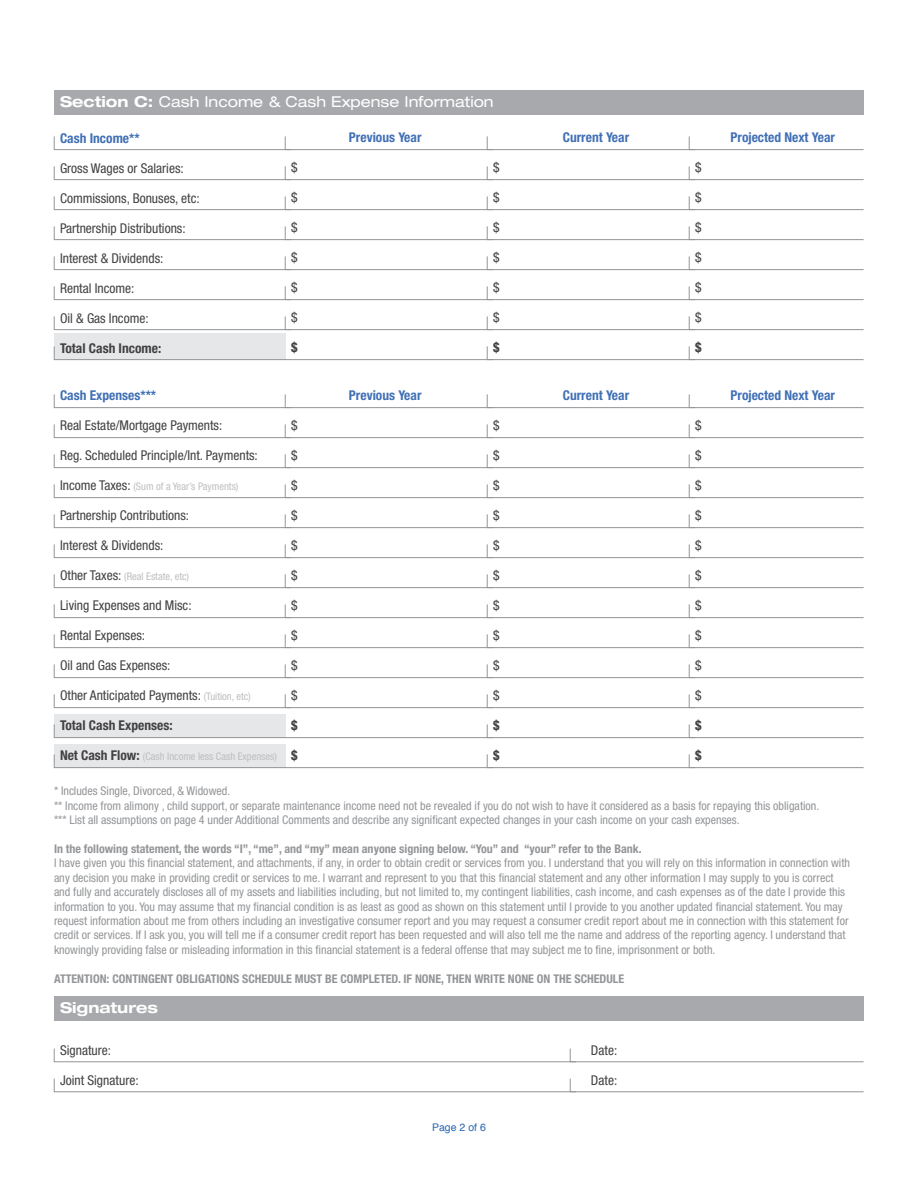
<style>
.page{position:relative;width:918px;height:1188px;background:#fff}
.page>*{position:absolute;margin:0;border:0;box-sizing:border-box;transform-origin:0 0}
.t1{font:expanded 15px "Helvetica Neue";color:#fff}
.t2{font:700 expanded 15px "Helvetica Neue";color:#fff}
.t3{font:condensed 13.5px "Helvetica Neue";color:#414042}
.t4{font:700 condensed 13.5px "Helvetica Neue";color:#4170b5}
.t5{font:700 condensed 13.5px "Helvetica Neue";color:#414042}
.t6{font:condensed 12px/14.4px "Helvetica Neue";color:#939598}
.t7{font:700 condensed 12px "Helvetica Neue";color:#939598}
.t8{font:condensed 10.5px "Helvetica Neue";color:#bcbec0}
.t9{font:10.5px "Helvetica";color:#2566af}
.s1{font-weight:700}
.s2{font-size:13.5px;color:#414042}
.s3{font-size:10.5px;color:#bcbec0}
.s4{font-weight:700;font-size:13.5px;color:#414042}
</style>
<div class="page">
<div style="left:54px;top:333px;width:231px;height:27px;background:#e6e7e8"></div>
<div style="left:54px;top:744px;width:231px;height:24px;background:#e6e7e8"></div>
<div style="left:54px;top:714px;width:231px;height:24px;background:#e6e7e8"></div>
<div style="left:54px;top:90px;width:810px;height:24px;background:#a7a9ac"></div>
<div style="left:54px;top:996px;width:810px;height:24px;background:#a7a9ac"></div>
<svg style="left:54px;top:136px;width:810px;height:14px"></svg>
<svg style="left:54px;top:346px;width:810px;height:14px"></svg>
<svg style="left:54px;top:604px;width:810px;height:14px"></svg>
<svg style="left:54px;top:166px;width:810px;height:14px"></svg>
<svg style="left:54px;top:424px;width:810px;height:14px"></svg>
<svg style="left:54px;top:394px;width:810px;height:14px"></svg>
<svg style="left:54px;top:634px;width:810px;height:14px"></svg>
<svg style="left:54px;top:196px;width:810px;height:14px"></svg>
<svg style="left:54px;top:454px;width:810px;height:14px"></svg>
<svg style="left:54px;top:664px;width:810px;height:14px"></svg>
<svg style="left:54px;top:1048px;width:810px;height:14px"></svg>
<svg style="left:54px;top:1078px;width:810px;height:14px"></svg>
<svg style="left:54px;top:226px;width:810px;height:14px"></svg>
<svg style="left:54px;top:484px;width:810px;height:14px"></svg>
<svg style="left:54px;top:694px;width:810px;height:14px"></svg>
<svg style="left:54px;top:256px;width:810px;height:14px"></svg>
<svg style="left:54px;top:514px;width:810px;height:14px"></svg>
<svg style="left:54px;top:724px;width:810px;height:14px"></svg>
<svg style="left:54px;top:286px;width:810px;height:14px"></svg>
<svg style="left:54px;top:544px;width:810px;height:14px"></svg>
<svg style="left:54px;top:754px;width:810px;height:14px"></svg>
<svg style="left:54px;top:316px;width:810px;height:14px"></svg>
<svg style="left:54px;top:574px;width:810px;height:14px"></svg>
<p class="t1" style="left:60px;top:93px;width:435px"><span class="s1">Section C:</span> Cash Income &amp; Cash Expense Information</p>
<p class="t4" style="left:60px;top:130px;width:81px">Cash Income**</p>
<p class="t3" style="left:60px;top:160px;width:125px">Gross Wages or Salaries:</p>
<p class="t3" style="left:60px;top:190px;width:141px">Commissions, Bonuses, etc:</p>
<p class="t3" style="left:60px;top:220px;width:127px">Partnership Distributions:</p>
<p class="t3" style="left:60px;top:250px;width:105px">Interest &amp; Dividends:</p>
<p class="t3" style="left:60px;top:280px;width:76px">Rental Income:</p>
<p class="t3" style="left:60px;top:310px;width:90px">Oil &amp; Gas Income:</p>
<p class="t5" style="left:60px;top:340px;width:103px">Total Cash Income:</p>
<p class="t3" style="left:291px;top:160px;width:8px">$</p>
<p class="t3" style="left:291px;top:190px;width:8px">$</p>
<p class="t3" style="left:291px;top:220px;width:8px">$</p>
<p class="t3" style="left:291px;top:250px;width:8px">$</p>
<p class="t3" style="left:291px;top:280px;width:8px">$</p>
<p class="t3" style="left:291px;top:310px;width:8px">$</p>
<p class="t5" style="left:291px;top:339px;width:8px">$</p>
<p class="t4" style="left:60px;top:387px;width:98px">Cash Expenses***</p>
<p class="t3" style="left:60px;top:418px;width:164px">Real Estate/Mortgage Payments:</p>
<p class="t3" style="left:60px;top:448px;width:199px">Reg. Scheduled Principle/Int. Payments:</p>
<p class="t8" style="left:60px;top:481px;width:180px"><span class="s2">Income Taxes:</span> (Sum of a Year’s Payments)</p>
<p class="t3" style="left:60px;top:508px;width:131px">Partnership Contributions:</p>
<p class="t3" style="left:60px;top:538px;width:105px">Interest &amp; Dividends:</p>
<p class="t8" style="left:60px;top:571px;width:131px"><span class="s2">Other Taxes:</span> (Real Estate, etc)</p>
<p class="t3" style="left:60px;top:598px;width:133px">Living Expenses and Misc:</p>
<p class="t3" style="left:60px;top:628px;width:87px">Rental Expenses:</p>
<p class="t3" style="left:60px;top:658px;width:112px">Oil and Gas Expenses:</p>
<p class="t3" style="left:60px;top:688px;width:192px">Other Anticipated Payments: <span class="s3">(Tuition, etc)</span></p>
<p class="t5" style="left:60px;top:718px;width:114px">Total Cash Expenses:</p>
<p class="t8" style="left:60px;top:751px;width:219px"><span class="s4">Net Cash Flow:</span> (Cash Income less Cash Expenses)</p>
<p class="t3" style="left:291px;top:418px;width:8px">$</p>
<p class="t3" style="left:291px;top:448px;width:8px">$</p>
<p class="t3" style="left:291px;top:478px;width:8px">$</p>
<p class="t3" style="left:291px;top:508px;width:8px">$</p>
<p class="t3" style="left:291px;top:538px;width:8px">$</p>
<p class="t3" style="left:291px;top:568px;width:8px">$</p>
<p class="t3" style="left:291px;top:598px;width:8px">$</p>
<p class="t3" style="left:291px;top:628px;width:8px">$</p>
<p class="t3" style="left:291px;top:658px;width:8px">$</p>
<p class="t3" style="left:291px;top:688px;width:8px">$</p>
<p class="t5" style="left:291px;top:717px;width:8px">$</p>
<p class="t5" style="left:291px;top:747px;width:8px">$</p>
<p class="t4" style="left:349px;top:130px;width:74px">Previous Year</p>
<p class="t4" style="left:349px;top:388px;width:74px">Previous Year</p>
<p class="t3" style="left:493px;top:160px;width:8px">$</p>
<p class="t3" style="left:493px;top:190px;width:8px">$</p>
<p class="t3" style="left:493px;top:220px;width:8px">$</p>
<p class="t3" style="left:493px;top:250px;width:8px">$</p>
<p class="t3" style="left:493px;top:280px;width:8px">$</p>
<p class="t3" style="left:493px;top:310px;width:8px">$</p>
<p class="t5" style="left:493px;top:339px;width:8px">$</p>
<p class="t3" style="left:493px;top:418px;width:8px">$</p>
<p class="t3" style="left:493px;top:448px;width:8px">$</p>
<p class="t3" style="left:493px;top:478px;width:8px">$</p>
<p class="t3" style="left:493px;top:508px;width:8px">$</p>
<p class="t3" style="left:493px;top:538px;width:8px">$</p>
<p class="t3" style="left:493px;top:568px;width:8px">$</p>
<p class="t3" style="left:493px;top:598px;width:8px">$</p>
<p class="t3" style="left:493px;top:628px;width:8px">$</p>
<p class="t3" style="left:493px;top:658px;width:8px">$</p>
<p class="t3" style="left:493px;top:688px;width:8px">$</p>
<p class="t5" style="left:493px;top:717px;width:8px">$</p>
<p class="t5" style="left:493px;top:747px;width:8px">$</p>
<p class="t4" style="left:563px;top:130px;width:68px">Current Year</p>
<p class="t4" style="left:563px;top:388px;width:68px">Current Year</p>
<p class="t3" style="left:695px;top:160px;width:8px">$</p>
<p class="t3" style="left:695px;top:190px;width:8px">$</p>
<p class="t3" style="left:695px;top:220px;width:8px">$</p>
<p class="t3" style="left:695px;top:250px;width:8px">$</p>
<p class="t3" style="left:695px;top:280px;width:8px">$</p>
<p class="t3" style="left:695px;top:310px;width:8px">$</p>
<p class="t5" style="left:695px;top:339px;width:8px">$</p>
<p class="t3" style="left:695px;top:418px;width:8px">$</p>
<p class="t3" style="left:695px;top:448px;width:8px">$</p>
<p class="t3" style="left:695px;top:478px;width:8px">$</p>
<p class="t3" style="left:695px;top:508px;width:8px">$</p>
<p class="t3" style="left:695px;top:538px;width:8px">$</p>
<p class="t3" style="left:695px;top:568px;width:8px">$</p>
<p class="t3" style="left:695px;top:598px;width:8px">$</p>
<p class="t3" style="left:695px;top:628px;width:8px">$</p>
<p class="t3" style="left:695px;top:658px;width:8px">$</p>
<p class="t3" style="left:695px;top:688px;width:8px">$</p>
<p class="t5" style="left:695px;top:717px;width:8px">$</p>
<p class="t5" style="left:695px;top:747px;width:8px">$</p>
<p class="t4" style="left:731px;top:130px;width:106px">Projected Next Year</p>
<p class="t4" style="left:731px;top:388px;width:106px">Projected Next Year</p>
<p class="t6" style="left:54px;top:784px;width:767px">* Includes Single, Divorced, &amp; Widowed.<br>** Income from alimony , child support, or separate maintenance income need not be revealed if you do not wish to have it considered as a basis for repaying this obligation. *** List all assumptions on page 4 under Additional Comments and describe any significant expected changes in your cash income on your cash expenses.</p>
<p class="t7" style="left:54px;top:842px;width:589px">In the following statement, the words “I”, “me”, and “my” mean anyone signing below. “You” and “your” refer to the Bank.</p>
<p class="t6" style="left:54px;top:856px;width:798px">I have given you this financial statement, and attachments, if any, in order to obtain credit or services from you. I understand that you will rely on this information in connection with any decision you make in providing credit or services to me. I warrant and represent to you that this financial statement and any other information I may supply to you is correct and fully and accurately discloses all of my assets and liabilities including, but not limited to, my contingent liabilities, cash income, and cash expenses as of the date I provide this information to you. You may assume that my financial condition is as least as good as shown on this statement until I provide to you another updated financial statement. You may request information about me from others including an investigative consumer report and you may request a consumer credit report about me in connection with this statement for credit or services. If I ask you, you will tell me if a consumer credit report has been requested and will also tell me the name and address of the reporting agency. I understand that knowingly providing false or misleading information in this financial statement is a federal offense that may subject me to fine, imprisonment or both.</p>
<p class="t7" style="left:54px;top:971px;width:572px">ATTENTION: CONTINGENT OBLIGATIONS SCHEDULE MUST BE COMPLETED. IF NONE, THEN WRITE NONE ON THE SCHEDULE</p>
<p class="t2" style="left:60px;top:998px;width:100px">Signatures</p>
<p class="t3" style="left:60px;top:1042px;width:53px">Signature:</p>
<p class="t3" style="left:60px;top:1072px;width:80px">Joint Signature:</p>
<p class="t9" style="left:432px;top:1120px;width:55px">Page 2 of 6</p>
<p class="t3" style="left:591px;top:1042px;width:28px">Date:</p>
<p class="t3" style="left:591px;top:1072px;width:28px">Date:</p>
</div>
